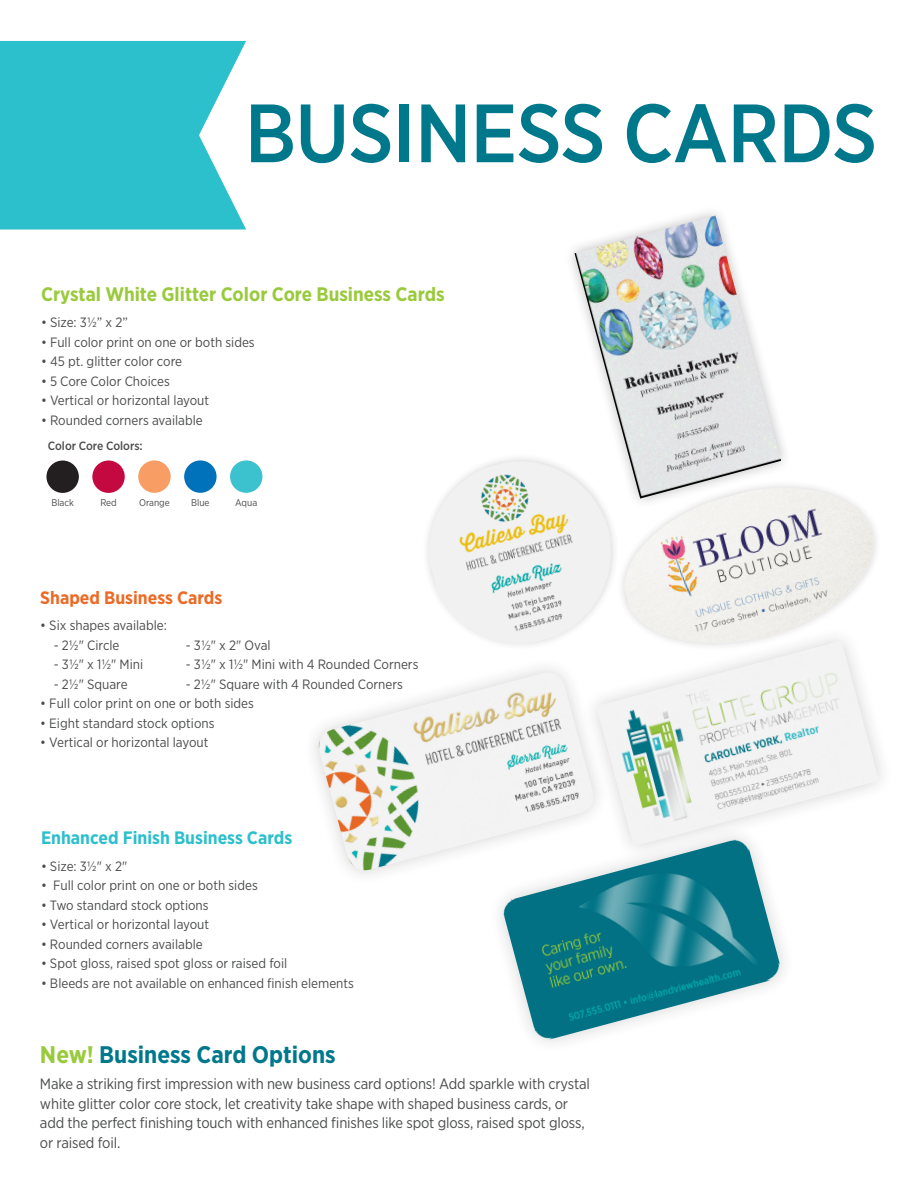
<style>
.page{position:relative;width:918px;height:1188px;background:#fff}
.page>*{position:absolute;margin:0;border:0;box-sizing:border-box;transform-origin:0 0}
.t1{font:500 82.5px "Gotham Narrow";letter-spacing:-.01em;color:#00788b}
.t2{font:700 24px "Gotham Narrow";color:#00788b}
.t3{font:700 19.5px "Gotham Narrow";color:#99ca3b}
.t4{font:700 18px "Gotham Narrow";color:#2cbfcc}
.t5{font:700 18px "Gotham Narrow";color:#ec6a25}
.t6{font:15px/19.5px "Gotham Narrow";letter-spacing:-.01em;color:#4b4c4d}
.t7{font:13.5px "Gotham Narrow";color:#4b4c4d}
.t8{font:500 12px "Gotham Narrow";color:#4b4c4d}
.t9{font:9.75px "Gotham Narrow";color:#4b4c4d}
.s1{color:#99ca3b}
</style>
<div class="page">
<svg style="left:0;top:41px;width:246px;height:189px;background:#40c5d0"></svg>
<img style="left:632px;top:485px;width:244px;height:140px">
<img style="left:315px;top:673px;width:265px;height:201px">
<div style="left:488px;top:824px;width:308px;height:231px;background:#fff"></div>
<img style="left:501px;top:837px;width:282px;height:206px">
<div style="left:563px;top:205px;width:229px;height:305px;background:#231f20;opacity:.3"></div>
<img style="left:574px;top:216px;width:207px;height:283px">
<div style="left:580px;top:625px;width:315px;height:237px;background:#231f20;opacity:.2"></div>
<img style="left:596px;top:640px;width:283px;height:206px">
<div style="left:46px;top:461px;width:33px;height:32px;background:#231f20;border-radius:50%"></div>
<div style="left:92px;top:461px;width:33px;height:32px;background:#c40941;border-radius:50%"></div>
<div style="left:138px;top:460px;width:33px;height:33px;background:#f89e64;border-radius:50%"></div>
<div style="left:184px;top:460px;width:33px;height:33px;background:#0072bc;border-radius:50%"></div>
<div style="left:230px;top:460px;width:32px;height:33px;background:#3cc1ce;border-radius:50%"></div>
<img style="left:427px;top:441px;width:205px;height:222px">
<p class="t1" style="left:245px;top:81px;width:634px">BUSINESS CARDS</p>
<p class="t3" style="left:41px;top:282px;width:405px">Crystal White Glitter Color Core Business Cards</p>
<p class="t7" style="left:41px;top:314px;width:88px">• Size: 3½” x 2”</p>
<p class="t7" style="left:41px;top:334px;width:215px">• Full color print on one or both sides</p>
<p class="t7" style="left:41px;top:353px;width:143px">• 45 pt. glitter color core</p>
<p class="t7" style="left:41px;top:373px;width:130px">• 5 Core Color Choices</p>
<p class="t7" style="left:41px;top:392px;width:170px">• Vertical or horizontal layout</p>
<p class="t7" style="left:41px;top:412px;width:163px">• Rounded corners available</p>
<p class="t8" style="left:48px;top:438px;width:96px">Color Core Colors:</p>
<p class="t9" style="left:51px;top:497px;width:24px">Black</p>
<p class="t9" style="left:100px;top:497px;width:18px">Red</p>
<p class="t9" style="left:139px;top:497px;width:32px">Orange</p>
<p class="t9" style="left:191px;top:497px;width:20px">Blue</p>
<p class="t9" style="left:235px;top:497px;width:24px">Aqua</p>
<p class="t5" style="left:40px;top:586px;width:184px">Shaped Business Cards</p>
<p class="t7" style="left:40px;top:617px;width:128px">• Six shapes available:</p>
<p class="t7" style="left:54px;top:637px;width:67px">- 21/2" Circle</p>
<p class="t7" style="left:186px;top:637px;width:86px">- 31/2" x 2" Oval</p>
<p class="t7" style="left:54px;top:656px;width:91px">- 31/2" x 11/2" Mini</p>
<p class="t7" style="left:186px;top:656px;width:234px">- 31/2" x 11/2" Mini with 4 Rounded Corners</p>
<p class="t7" style="left:54px;top:676px;width:75px">- 21/2" Square</p>
<p class="t7" style="left:186px;top:676px;width:219px">- 21/2" Square with 4 Rounded Corners</p>
<p class="t7" style="left:40px;top:695px;width:215px">• Full color print on one or both sides</p>
<p class="t7" style="left:40px;top:715px;width:176px">• Eight standard stock options</p>
<p class="t7" style="left:40px;top:734px;width:170px">• Vertical or horizontal layout</p>
<p class="t4" style="left:41px;top:826px;width:253px">Enhanced Finish Business Cards</p>
<p class="t7" style="left:41px;top:857px;width:88px">• Size: 31/2" x 2"</p>
<p class="t7" style="left:41px;top:877px;width:218px">• Full color print on one or both sides</p>
<p class="t7" style="left:41px;top:896px;width:169px">• Two standard stock options</p>
<p class="t7" style="left:41px;top:916px;width:170px">• Vertical or horizontal layout</p>
<p class="t7" style="left:41px;top:935px;width:163px">• Rounded corners available</p>
<p class="t7" style="left:41px;top:955px;width:248px">• Spot gloss, raised spot gloss or raised foil</p>
<p class="t7" style="left:41px;top:974px;width:315px">• Bleeds are not available on enhanced finish elements</p>
<p class="t2" style="left:40px;top:1039px;width:297px"><span class="s1">New!</span> Business Card Options</p>
<p class="t6" style="left:40px;top:1074px;width:552px">Make a striking first impression with new business card options! Add sparkle with crystal white glitter color core stock, let creativity take shape with shaped business cards, or add the perfect finishing touch with enhanced finishes like spot gloss, raised spot gloss, or raised foil.</p>
</div>
